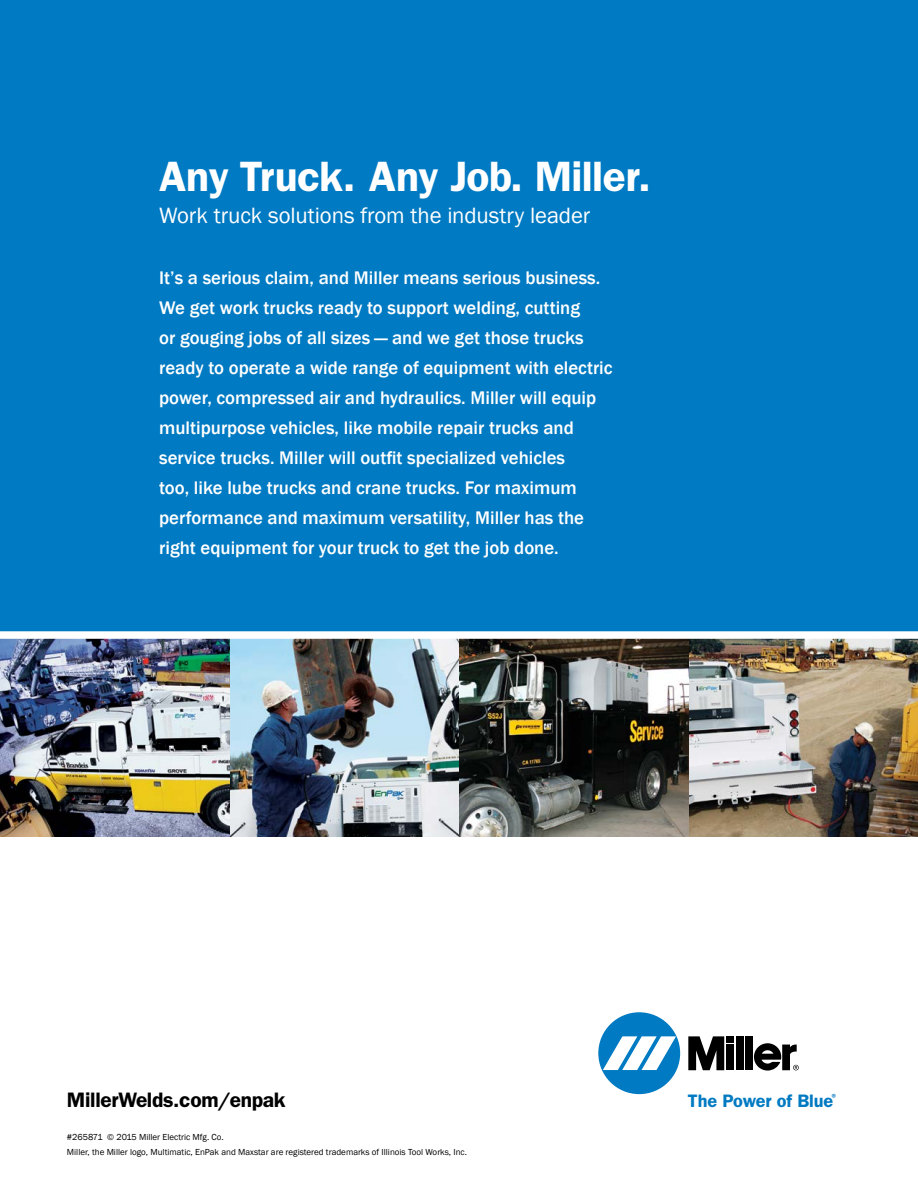
<style>
.page{position:relative;width:918px;height:1188px;background:#fff}
.page>*{position:absolute;margin:0;border:0;box-sizing:border-box;transform-origin:0 0}
.t1{font:600 42.6px "ITC Franklin Gothic Std";letter-spacing:-.02em;color:#fff}
.t2{font:22.8px "Franklin Gothic";letter-spacing:-.005em;color:#fff}
.t3{font:600 21px "ITC Franklin Gothic Std";letter-spacing:-.015em;color:#000}
.t4{font:500 18.75px/30px "Franklin Gothic";color:#fff}
.t5{font:600 18.15px "ITC Franklin Gothic Std";letter-spacing:-.005em;color:#007ac2}
.t6{font:9px/15px "Franklin Gothic";color:#000}
.t7{font:600 9px "ITC Franklin Gothic Std";color:#007ac2}
</style>
<div class="page">
<img style="left:0;top:639px;width:918px;height:198px">
<div style="left:0;top:0;width:918px;height:635px;background:#007ac2"></div>
<div style="left:598px;top:1012px;width:82px;height:82px;background:#007ac2;border-radius:50%"></div>
<svg style="left:603px;top:1036px;width:73px;height:34px"></svg>
<div style="left:736px;top:1036px;width:7px;height:34px;background:#000"></div>
<div style="left:745px;top:1036px;width:8px;height:34px;background:#000"></div>
<div style="left:726px;top:1036px;width:8px;height:6px;background:#000"></div>
<div style="left:726px;top:1045px;width:8px;height:25px;background:#000"></div>
<svg style="left:688px;top:1036px;width:36px;height:34px"></svg>
<svg style="left:754px;top:1043px;width:45px;height:28px"></svg>
<div style="left:0;top:631px;width:918px;height:8px;background:#fff"></div>
<h1 class="t1" style="left:159px;top:151px;width:493px">Any Truck. Any Job. Miller.</h1>
<p class="t2" style="left:159px;top:201px;width:433px">Work truck solutions from the industry leader</p>
<p class="t4" style="left:159px;top:263px;width:455px">It’s a serious claim, and Miller means serious business.<br>We get work trucks ready to support welding, cutting<br>or gouging jobs of all sizes — and we get those trucks ready to operate a wide range of equipment with electric power, compressed air and hydraulics. Miller will equip multipurpose vehicles, like mobile repair trucks and service trucks. Miller will outfit specialized vehicles<br>too, like lube trucks and crane trucks. For maximum performance and maximum versatility, Miller has the right equipment for your truck to get the job done.</p>
<p class="t3" style="left:67px;top:1088px;width:220px">MillerWelds.com/enpak</p>
<p class="t7" style="left:831px;top:1092px;width:8px">®</p>
<p class="t5" style="left:688px;top:1090px;width:147px">The Power of Blue</p>
<p class="t6" style="left:67px;top:1130px;width:402px">#265871 © 2015 Miller Electric Mfg. Co.<br>Miller, the Miller logo, Multimatic, EnPak and Maxstar are registered trademarks of Illinois Tool Works, Inc.</p>
</div>
